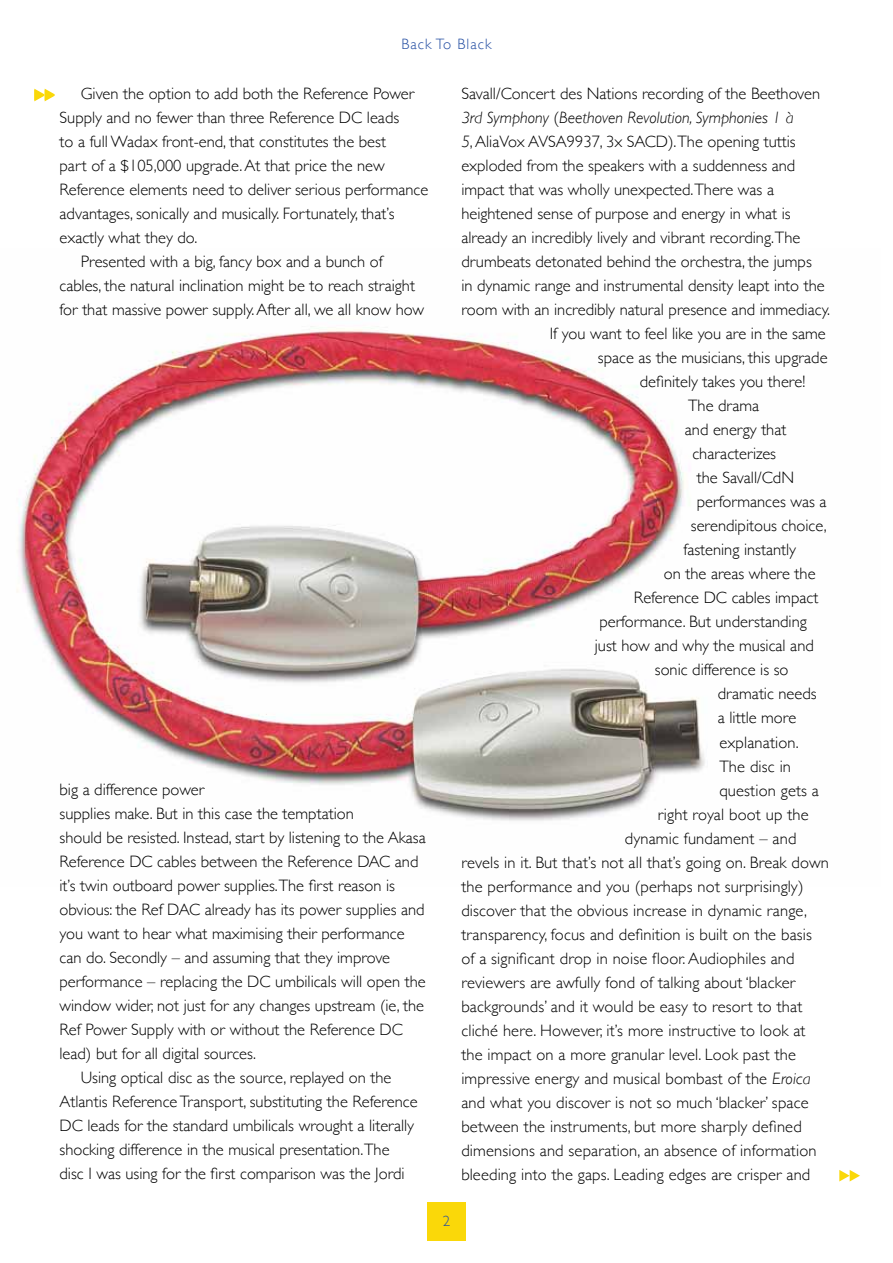
<style>
.page{position:relative;width:893px;height:1263px;background:#fff}
.page>*{position:absolute;margin:0;border:0;box-sizing:border-box;transform-origin:0 0}
.t1{font:300 16.5px "Gill Sans";color:#000}
.t2{font:italic 300 16.5px "Gill Sans";color:#000}
.t3{font:300 15px "Gill Sans";letter-spacing:.07em;color:#244ea2}
.s1{font-style:normal}
.s2{font-style:italic}
</style>
<div class="page">
<img style="left:17px;top:326px;width:688px;height:495px">
<div style="left:427px;top:1202px;width:39px;height:39px;background:#fad809"></div>
<svg style="left:34px;top:89px;width:21px;height:12px"></svg>
<svg style="left:839px;top:1170px;width:21px;height:11px"></svg>
<p class="t3" style="left:401px;top:32px;width:92px">Back To Black</p>
<p class="t1" style="left:81px;top:81px;width:335px">Given the option to add both the Reference Power</p>
<p class="t1" style="left:60px;top:105px;width:341px">Supply and no fewer than three Reference DC leads</p>
<p class="t1" style="left:60px;top:129px;width:328px">to a full Wadax front-end, that constitutes the best</p>
<p class="t1" style="left:60px;top:153px;width:327px">part of a $105,000 upgrade. At that price the new</p>
<p class="t1" style="left:60px;top:177px;width:370px">Reference elements need to deliver serious performance</p>
<p class="t1" style="left:60px;top:201px;width:336px">advantages, sonically and musically. Fortunately, that’s</p>
<p class="t1" style="left:60px;top:225px;width:139px">exactly what they do.</p>
<p class="t1" style="left:81px;top:249px;width:303px">Presented with a big, fancy box and a bunch of</p>
<p class="t1" style="left:60px;top:273px;width:357px">cables, the natural inclination might be to reach straight</p>
<p class="t1" style="left:60px;top:297px;width:366px">for that massive power supply. After all, we all know how</p>
<p class="t1" style="left:60px;top:777px;width:146px">big a difference power</p>
<p class="t1" style="left:60px;top:801px;width:296px">supplies make. But in this case the temptation</p>
<p class="t1" style="left:60px;top:825px;width:368px">should be resisted. Instead, start by listening to the Akasa</p>
<p class="t1" style="left:60px;top:849px;width:360px">Reference DC cables between the Reference DAC and</p>
<p class="t1" style="left:60px;top:873px;width:337px">it’s twin outboard power supplies.The first reason is</p>
<p class="t1" style="left:60px;top:897px;width:367px">obvious: the Ref DAC already has its power supplies and</p>
<p class="t1" style="left:60px;top:921px;width:347px">you want to hear what maximising their performance</p>
<p class="t1" style="left:60px;top:945px;width:332px">can do. Secondly – and assuming that they improve</p>
<p class="t1" style="left:60px;top:969px;width:368px">performance – replacing the DC umbilicals will open the</p>
<p class="t1" style="left:60px;top:993px;width:366px">window wider, not just for any changes upstream (ie, the</p>
<p class="t1" style="left:60px;top:1017px;width:345px">Ref Power Supply with or without the Reference DC</p>
<p class="t1" style="left:60px;top:1041px;width:198px">lead) but for all digital sources.</p>
<p class="t1" style="left:81px;top:1065px;width:312px">Using optical disc as the source, replayed on the</p>
<p class="t1" style="left:60px;top:1089px;width:360px">Atlantis Reference Transport, substituting the Reference</p>
<p class="t1" style="left:60px;top:1113px;width:356px">DC leads for the standard umbilicals wrought a literally</p>
<p class="t1" style="left:60px;top:1137px;width:332px">shocking difference in the musical presentation.The</p>
<p class="t1" style="left:60px;top:1161px;width:347px">disc I was using for the first comparison was the Jordi</p>
<p class="t1" style="left:461px;top:81px;width:360px">Savall/Concert des Nations recording of the Beethoven</p>
<p class="t2" style="left:461px;top:108px;width:334px">3rd Symphony <span class="s1">(</span>Beethoven Revolution, Symphonies 1 à</p>
<p class="t1" style="left:461px;top:129px;width:336px"><span class="s2">5</span>, AliaVox AVSA9937, 3x SACD).The opening tuttis</p>
<p class="t1" style="left:461px;top:153px;width:336px">exploded from the speakers with a suddenness and</p>
<p class="t1" style="left:461px;top:177px;width:314px">impact that was wholly unexpected.There was a</p>
<p class="t1" style="left:461px;top:201px;width:331px">heightened sense of purpose and energy in what is</p>
<p class="t1" style="left:461px;top:225px;width:340px">already an incredibly lively and vibrant recording.The</p>
<p class="t1" style="left:461px;top:249px;width:352px">drumbeats detonated behind the orchestra, the jumps</p>
<p class="t1" style="left:461px;top:273px;width:365px">in dynamic range and instrumental density leapt into the</p>
<p class="t1" style="left:461px;top:297px;width:370px">room with an incredibly natural presence and immediacy.</p>
<p class="t1" style="left:550px;top:321px;width:277px">If you want to feel like you are in the same</p>
<p class="t1" style="left:598px;top:345px;width:231px">space as the musicians, this upgrade</p>
<p class="t1" style="left:640px;top:369px;width:167px">definitely takes you there!</p>
<p class="t1" style="left:688px;top:393px;width:73px">The drama</p>
<p class="t1" style="left:685px;top:417px;width:103px">and energy that</p>
<p class="t1" style="left:692px;top:441px;width:85px">characterizes</p>
<p class="t1" style="left:697px;top:465px;width:99px">the Savall/CdN</p>
<p class="t1" style="left:697px;top:489px;width:131px">performances was a</p>
<p class="t1" style="left:691px;top:513px;width:137px">serendipitous choice,</p>
<p class="t1" style="left:683px;top:537px;width:114px">fastening instantly</p>
<p class="t1" style="left:664px;top:561px;width:153px">on the areas where the</p>
<p class="t1" style="left:634px;top:585px;width:186px">Reference DC cables impact</p>
<p class="t1" style="left:599px;top:609px;width:209px">performance. But understanding</p>
<p class="t1" style="left:595px;top:633px;width:220px">just how and why the musical and</p>
<p class="t1" style="left:655px;top:657px;width:135px">sonic difference is so</p>
<p class="t1" style="left:718px;top:681px;width:100px">dramatic needs</p>
<p class="t1" style="left:718px;top:705px;width:80px">a little more</p>
<p class="t1" style="left:719px;top:729px;width:81px">explanation.</p>
<p class="t1" style="left:719px;top:753px;width:73px">The disc in</p>
<p class="t1" style="left:719px;top:777px;width:101px">question gets a</p>
<p class="t1" style="left:658px;top:801px;width:152px">right royal boot up the</p>
<p class="t1" style="left:625px;top:825px;width:173px">dynamic fundament – and</p>
<p class="t1" style="left:461px;top:849px;width:369px">revels in it. But that’s not all that’s going on. Break down</p>
<p class="t1" style="left:461px;top:873px;width:344px">the performance and you (perhaps not surprisingly)</p>
<p class="t1" style="left:461px;top:897px;width:347px">discover that the obvious increase in dynamic range,</p>
<p class="t1" style="left:461px;top:921px;width:352px">transparency, focus and definition is built on the basis</p>
<p class="t1" style="left:461px;top:945px;width:335px">of a significant drop in noise floor. Audiophiles and</p>
<p class="t1" style="left:461px;top:969px;width:335px">reviewers are awfully fond of talking about ‘blacker</p>
<p class="t1" style="left:461px;top:993px;width:342px">backgrounds’ and it would be easy to resort to that</p>
<p class="t1" style="left:461px;top:1017px;width:346px">cliché here. However, it’s more instructive to look at</p>
<p class="t1" style="left:461px;top:1041px;width:336px">the impact on a more granular level. Look past the</p>
<p class="t1" style="left:461px;top:1065px;width:351px">impressive energy and musical bombast of the <span class="s2">Eroica</span></p>
<p class="t1" style="left:461px;top:1089px;width:349px">and what you discover is not so much ‘blacker’ space</p>
<p class="t1" style="left:461px;top:1113px;width:342px">between the instruments, but more sharply defined</p>
<p class="t1" style="left:461px;top:1137px;width:357px">dimensions and separation, an absence of information</p>
<p class="t1" style="left:461px;top:1161px;width:351px">bleeding into the gaps. Leading edges are crisper and</p>
<p class="t3" style="left:443px;top:1209px;width:9px">2</p>
</div>
